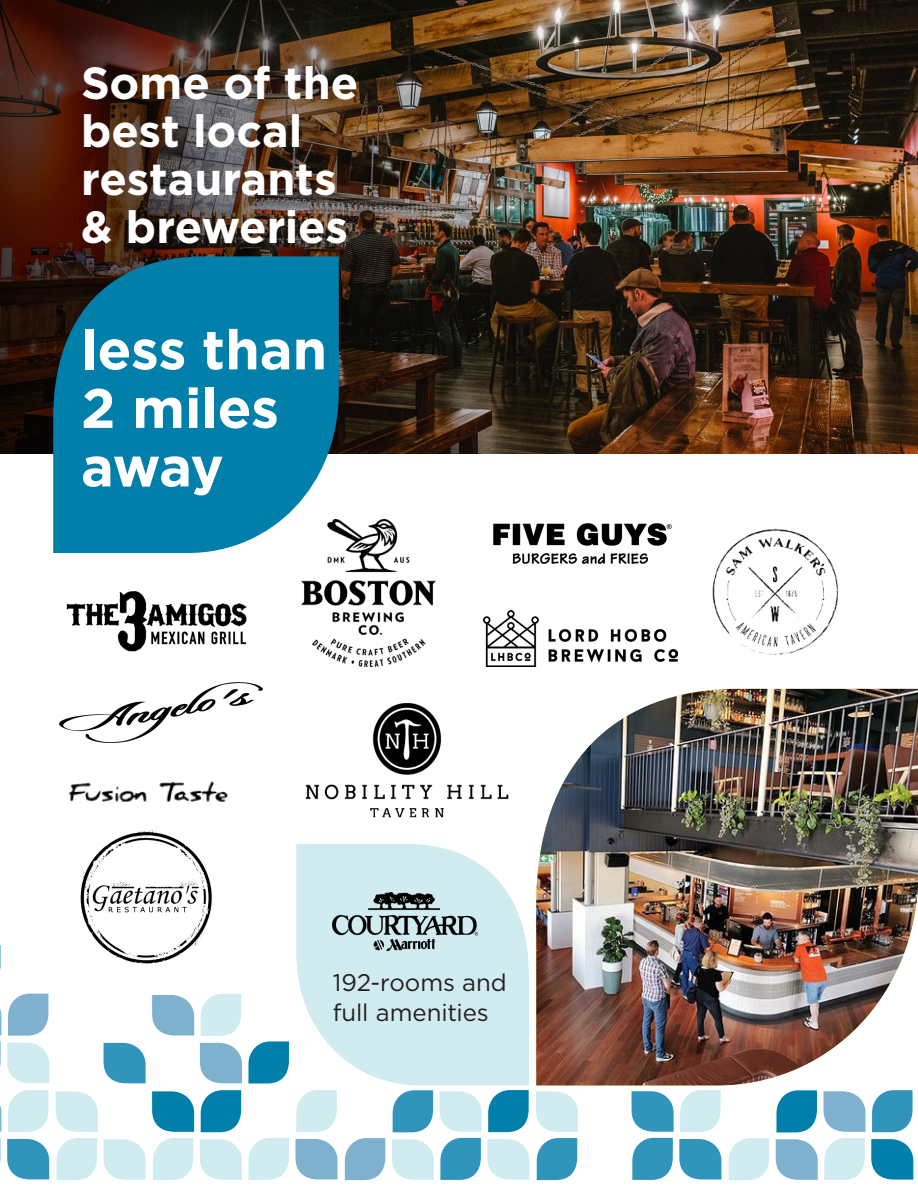
<style>
.page{position:relative;width:918px;height:1188px;background:#fff}
.page>*{position:absolute;margin:0;border:0;box-sizing:border-box;transform-origin:0 0}
.t1{font:700 55.5px "Gotham";letter-spacing:-.005em;color:#fff}
.t2{font:700 45px/48px "Gotham";letter-spacing:-.005em;color:#fff}
.t3{font:24px "Gotham";letter-spacing:-.005em;color:#231f20}
</style>
<div class="page">
<img style="left:599px;top:0;width:319px;height:454px">
<img style="left:0;top:0;width:599px;height:454px">
<svg style="left:53px;top:256px;width:286px;height:297px;background:#0c7ea4"></svg>
<svg style="left:729px;top:1138px;width:40px;height:42px;background:#d6eef1"></svg>
<svg style="left:57px;top:1138px;width:40px;height:42px;background:#d6eef1"></svg>
<svg style="left:153px;top:1138px;width:40px;height:42px;background:#d5eef1"></svg>
<svg style="left:824px;top:1138px;width:41px;height:42px;background:#d6eef1"></svg>
<svg style="left:248px;top:1138px;width:41px;height:42px;background:#d6eef1"></svg>
<svg style="left:201px;top:994px;width:40px;height:42px;background:#d6eef1"></svg>
<svg style="left:680px;top:1090px;width:41px;height:42px;background:#d6eef1"></svg>
<svg style="left:296px;top:1090px;width:41px;height:42px;background:#d6eef1"></svg>
<svg style="left:8px;top:1090px;width:40px;height:42px;background:#d5eef1"></svg>
<svg style="left:56px;top:1091px;width:42px;height:41px;background:#d6eef1"></svg>
<svg style="left:536px;top:1091px;width:42px;height:41px;background:#d6eef1"></svg>
<svg style="left:440px;top:1091px;width:42px;height:41px;background:#d6eef1"></svg>
<svg style="left:392px;top:1139px;width:42px;height:41px;background:#d6eef1"></svg>
<svg style="left:104px;top:1139px;width:42px;height:41px;background:#d6eef1"></svg>
<svg style="left:200px;top:1139px;width:42px;height:41px;background:#d6eef1"></svg>
<svg style="left:487px;top:1139px;width:42px;height:41px;background:#d6eef1"></svg>
<svg style="left:7px;top:1043px;width:42px;height:40px;background:#d6eef1"></svg>
<svg style="left:248px;top:1041px;width:41px;height:42px;background:#218fb5"></svg>
<svg style="left:0;top:945px;width:1px;height:25px"></svg>
<svg style="left:776px;top:1090px;width:41px;height:42px;background:#208fb4"></svg>
<svg style="left:201px;top:1090px;width:40px;height:42px;background:#1c8db3"></svg>
<svg style="left:488px;top:1090px;width:41px;height:42px;background:#1f8eb4"></svg>
<svg style="left:152px;top:1091px;width:42px;height:41px;background:#1f8fb4"></svg>
<svg style="left:871px;top:1139px;width:42px;height:41px;background:#208fb4"></svg>
<svg style="left:537px;top:1138px;width:40px;height:42px;background:#479fc1"></svg>
<svg style="left:440px;top:1138px;width:41px;height:42px;background:#4aa1c2"></svg>
<svg style="left:632px;top:1138px;width:41px;height:42px;background:#4aa1c2"></svg>
<svg style="left:0;top:1041px;width:1px;height:26px"></svg>
<svg style="left:393px;top:1090px;width:40px;height:42px;background:#489fc1"></svg>
<svg style="left:872px;top:1090px;width:41px;height:42px;background:#4aa1c2"></svg>
<svg style="left:632px;top:1091px;width:42px;height:41px;background:#4ba1c2"></svg>
<svg style="left:0;top:1105px;width:1px;height:27px"></svg>
<svg style="left:0;top:1009px;width:1px;height:26px"></svg>
<svg style="left:104px;top:1043px;width:42px;height:40px;background:#48a0c1"></svg>
<svg style="left:679px;top:1139px;width:42px;height:40px;background:#48a0c1"></svg>
<svg style="left:7px;top:1139px;width:42px;height:40px;background:#479fc1"></svg>
<svg style="left:345px;top:1138px;width:40px;height:42px;background:#8cb9d4"></svg>
<svg style="left:0;top:1138px;width:1px;height:25px"></svg>
<svg style="left:8px;top:994px;width:40px;height:42px;background:#8db9d4"></svg>
<svg style="left:152px;top:995px;width:42px;height:41px;background:#8fbad4"></svg>
<svg style="left:823px;top:1091px;width:43px;height:41px;background:#91bcd5"></svg>
<svg style="left:776px;top:1139px;width:42px;height:41px;background:#8fbad5"></svg>
<svg style="left:200px;top:1043px;width:42px;height:40px;background:#8cb9d4"></svg>
<svg style="left:295px;top:1139px;width:43px;height:40px;background:#8fbbd5"></svg>
<img style="left:536px;top:689px;width:382px;height:396px">
<img style="left:66px;top:591px;width:181px;height:61px">
<img style="left:301px;top:519px;width:134px;height:147px">
<img style="left:493px;top:523px;width:179px;height:41px">
<img style="left:305px;top:703px;width:204px;height:115px">
<img style="left:60px;top:682px;width:202px;height:61px">
<img style="left:80px;top:829px;width:132px;height:135px">
<img style="left:712px;top:528px;width:126px;height:127px">
<img style="left:69px;top:781px;width:159px;height:21px">
<img style="left:483px;top:610px;width:194px;height:57px">
<svg style="left:296px;top:844px;width:233px;height:241px;background:#d6eef1"></svg>
<img style="left:333px;top:893px;width:145px;height:57px">
<p class="t2" style="left:81px;top:59px;width:279px">Some of the</p>
<p class="t2" style="left:81px;top:107px;width:257px">best local restaurants</p>
<p class="t2" style="left:81px;top:203px;width:269px">&amp; breweries</p>
<p class="t1" style="left:81px;top:313px;width:248px">less than</p>
<p class="t1" style="left:81px;top:371px;width:199px">2 miles</p>
<p class="t1" style="left:81px;top:430px;width:144px">away</p>
<p class="t3" style="left:333px;top:968px;width:176px">192-rooms and</p>
<p class="t3" style="left:333px;top:998px;width:158px">full amenities</p>
</div>
